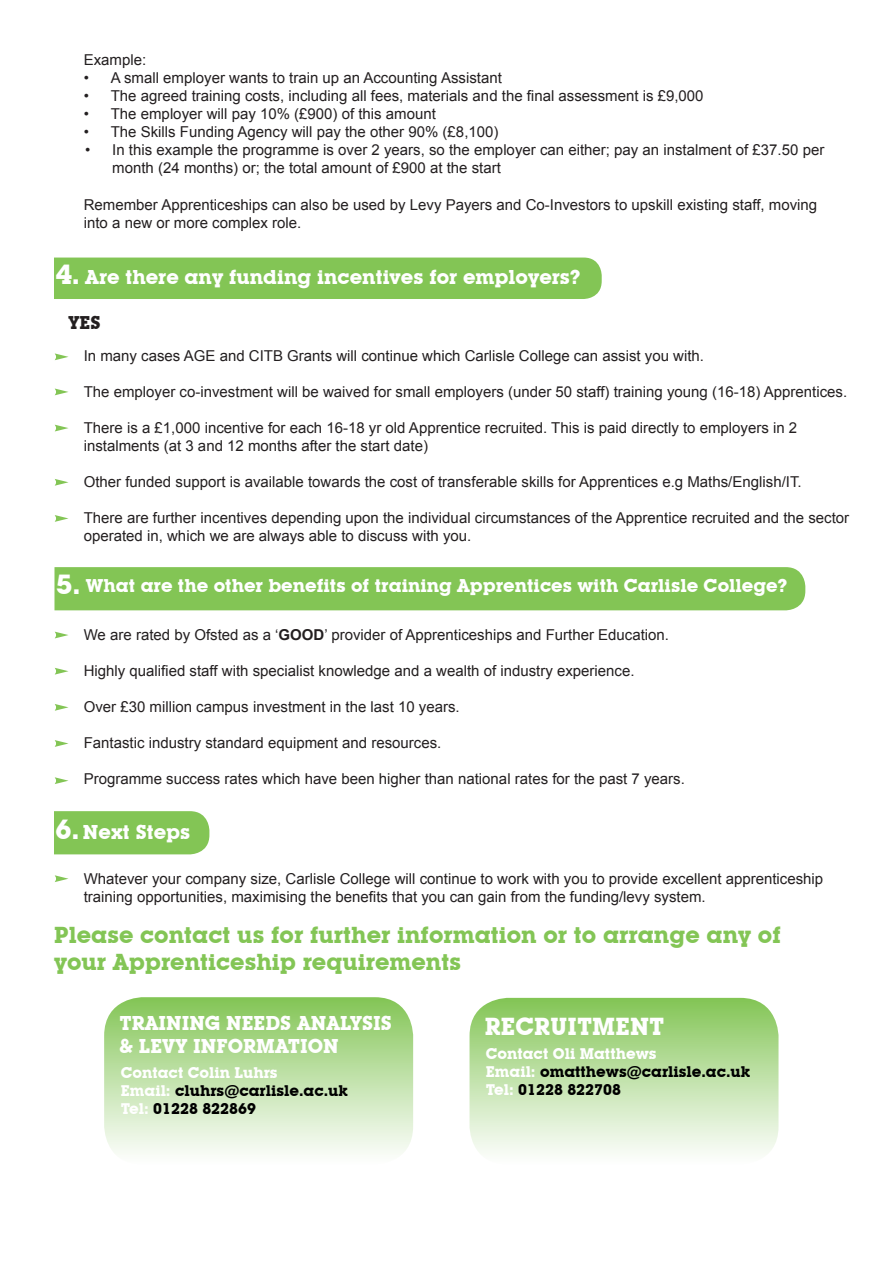
<style>
.page{position:relative;width:893px;height:1263px;background:#fff}
.page>*{position:absolute;margin:0;border:0;box-sizing:border-box;transform-origin:0 0}
.t1{font:700 27px "Lubalin Graph IT Cby BT";color:#fff}
.t2{font:700 24px "Lubalin Graph IT Cby BT";color:#fff}
.t3{font:700 22.5px/27px "Lubalin Graph IT Cby BT";color:#83c555}
.t4{font:700 19.5px "Lubalin Graph IT Cby BT";color:#fff}
.t5{font:700 18px "Lubalin Graph IT Cby BT";color:#fff}
.t6{font:700 18px "Lubalin Graph IT Cby BT";color:#231f20}
.t7{font:15px/18px "Arial";color:#231f20}
.t8{font:700 15px "Lubalin Graph IT Cby BT";color:#000}
.t9{font:700 15px "Lubalin Graph IT Cby BT";color:#fff}
.s1{font-weight:700}
.s2{color:#fff}
</style>
<div class="page">
<div style="left:54px;top:811px;width:155px;height:43px;background:#83c555"></div>
<div style="left:469px;top:998px;width:309px;height:167px;background:linear-gradient(to bottom,#84c557,#fff);border-radius:38px"></div>
<div style="left:104px;top:997px;width:309px;height:168px;background:linear-gradient(to bottom,#84c557,#fff);border-radius:38px"></div>
<div style="left:54px;top:258px;width:548px;height:41px;background:#83c555"></div>
<svg style="left:55px;top:875px;width:14px;height:7px"></svg>
<svg style="left:55px;top:353px;width:14px;height:7px"></svg>
<div style="left:54px;top:567px;width:751px;height:43px;background:#83c555"></div>
<svg style="left:55px;top:388px;width:14px;height:7px"></svg>
<svg style="left:55px;top:425px;width:14px;height:6px"></svg>
<svg style="left:55px;top:479px;width:14px;height:7px"></svg>
<svg style="left:55px;top:632px;width:13px;height:6px"></svg>
<svg style="left:55px;top:668px;width:14px;height:7px"></svg>
<svg style="left:55px;top:704px;width:14px;height:7px"></svg>
<svg style="left:55px;top:740px;width:14px;height:7px"></svg>
<svg style="left:55px;top:777px;width:14px;height:7px"></svg>
<svg style="left:55px;top:515px;width:14px;height:7px"></svg>
<p class="t7" style="left:84px;top:51px;width:64px">Example:</p>
<p class="t7" style="left:84px;top:69px;width:420px">• A small employer wants to train up an Accounting Assistant</p>
<p class="t7" style="left:84px;top:87px;width:621px">• The agreed training costs, including all fees, materials and the final assessment is £9,000</p>
<p class="t7" style="left:84px;top:105px;width:354px">• The employer will pay 10% (£900) of this amount</p>
<p class="t7" style="left:84px;top:123px;width:416px">• The Skills Funding Agency will pay the other 90% (£8,100)</p>
<p class="t7" style="left:112px;top:141px;width:713px;text-indent:-27px">• In this example the programme is over 2 years, so the employer can either; pay an instalment of £37.50 per month (24 months) or; the total amount of £900 at the start</p>
<p class="t7" style="left:84px;top:196px;width:735px">Remember Apprenticeships can also be used by Levy Payers and Co-Investors to upskill existing staff, moving into a new or more complex role.</p>
<p class="t1" style="left:56px;top:258px;width:26px">4.</p>
<p class="t4" style="left:85px;top:265px;width:497px">Are there any funding incentives for employers?</p>
<p class="t6" style="left:68px;top:311px;width:34px">YES</p>
<p class="t7" style="left:84px;top:347px;width:622px">In many cases AGE and CITB Grants will continue which Carlisle College can assist you with.</p>
<p class="t7" style="left:84px;top:383px;width:765px">The employer co-investment will be waived for small employers (under 50 staff) training young (16-18) Apprentices.</p>
<p class="t7" style="left:84px;top:419px;width:715px">There is a £1,000 incentive for each 16-18 yr old Apprentice recruited. This is paid directly to employers in 2</p>
<p class="t7" style="left:84px;top:437px;width:346px">instalments (at 3 and 12 months after the start date)</p>
<p class="t7" style="left:84px;top:473px;width:719px">Other funded support is available towards the cost of transferable skills for Apprentices e.g Maths/English/IT.</p>
<p class="t7" style="left:84px;top:509px;width:767px">There are further incentives depending upon the individual circumstances of the Apprentice recruited and the sector operated in, which we are always able to discuss with you.</p>
<p class="t1" style="left:56px;top:568px;width:26px">5.</p>
<p class="t5" style="left:86px;top:575px;width:703px">What are the other benefits of training Apprentices with Carlisle College?</p>
<p class="t7" style="left:84px;top:626px;width:587px">We are rated by Ofsted as a ‘<span class="s1">GOOD</span>’ provider of Apprenticeships and Further Education.</p>
<p class="t7" style="left:84px;top:662px;width:552px">Highly qualified staff with specialist knowledge and a wealth of industry experience.</p>
<p class="t7" style="left:84px;top:698px;width:377px">Over £30 million campus investment in the last 10 years.</p>
<p class="t7" style="left:84px;top:734px;width:359px">Fantastic industry standard equipment and resources.</p>
<p class="t7" style="left:84px;top:770px;width:603px">Programme success rates which have been higher than national rates for the past 7 years.</p>
<p class="t1" style="left:55px;top:813px;width:26px">6.</p>
<p class="t4" style="left:83px;top:820px;width:109px">Next Steps</p>
<p class="t7" style="left:84px;top:870px;width:741px">Whatever your company size, Carlisle College will continue to work with you to provide excellent apprenticeship training opportunities, maximising the benefits that you can gain from the funding/levy system.</p>
<p class="t3" style="left:54px;top:921px;width:728px">Please contact us for further information or to arrange any of your Apprenticeship requirements</p>
<p class="t4" style="left:119px;top:1011px;width:274px">TRAINING NEEDS ANALYSIS</p>
<p class="t4" style="left:119px;top:1034px;width:221px">&amp; LEVY INFORMATION</p>
<p class="t9" style="left:121px;top:1063px;width:158px">Contact Colin Luhrs</p>
<p class="t8" style="left:121px;top:1081px;width:228px"><span class="s2">Email:</span> cluhrs@carlisle.ac.uk</p>
<p class="t8" style="left:121px;top:1099px;width:137px"><span class="s2">Tel:</span> 01228 822869</p>
<p class="t2" style="left:485px;top:1012px;width:181px">RECRUITMENT</p>
<p class="t9" style="left:486px;top:1045px;width:172px">Contact Oli Matthews</p>
<p class="t8" style="left:486px;top:1063px;width:266px"><span class="s2">Email:</span> omatthews@carlisle.ac.uk</p>
<p class="t8" style="left:486px;top:1081px;width:137px"><span class="s2">Tel:</span> 01228 822708</p>
</div>
